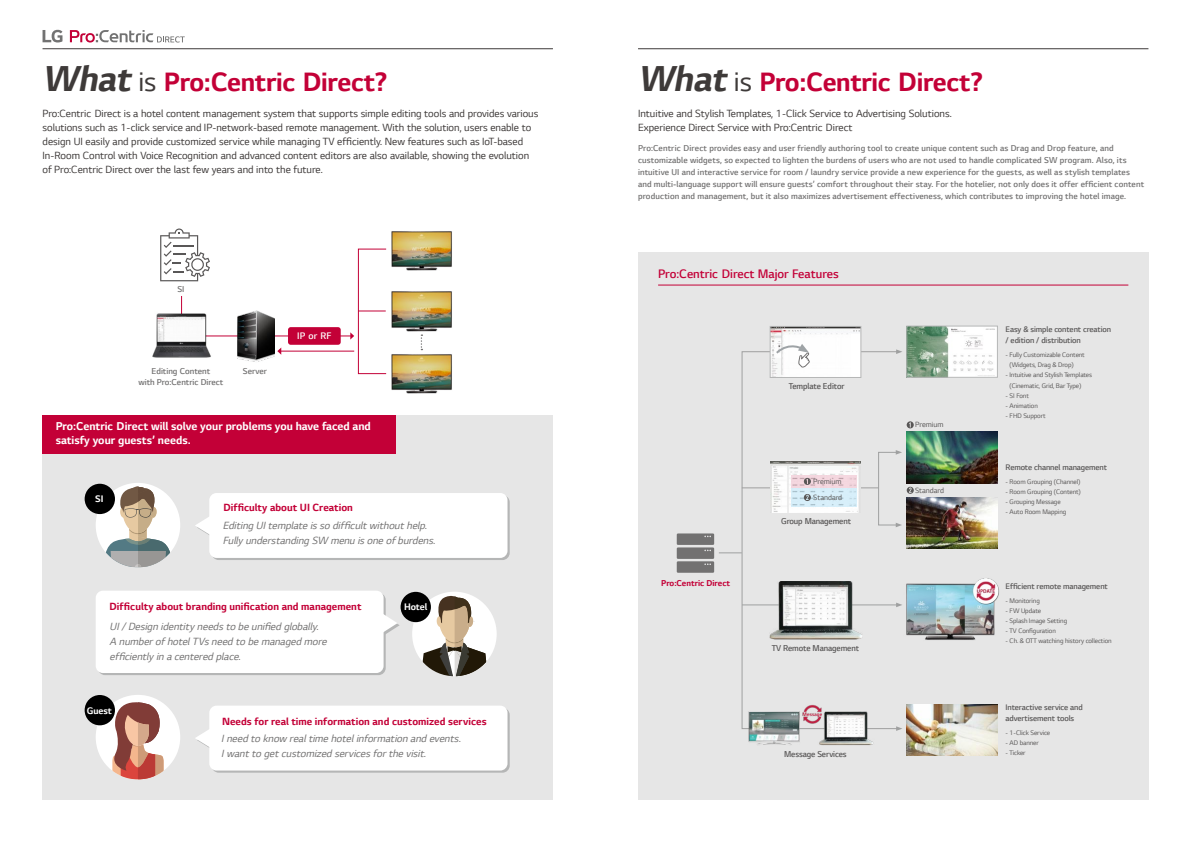
<style>
.page{position:relative;width:1191px;height:842px;background:#fff}
.page>*{position:absolute;margin:0;border:0;box-sizing:border-box;transform-origin:0 0}
.t1{font:700 28px "LG Smart";letter-spacing:-.01em;color:#c30037}
.t2{font:300 13px "LG Smart";color:#c30037}
.t3{font:700 12px/14px "LG Smart";color:#fff}
.t4{font:11px/14px "LG Smart";color:#3e3a39}
.t5{font:italic 11px/15px "LG Smart";color:#727171}
.t6{font:700 11px "LG Smart";letter-spacing:.005em;color:#c30037}
.t7{font:700 10px "LG Smart";letter-spacing:-.005em;color:#fff}
.t8{font:300 10px "LG Smart";color:#fff}
.t9{font:300 9px/12px "LG Smart";letter-spacing:.01em;color:#727171}
.t10{font:300 9px "LG Smart";letter-spacing:-.01em;color:#595757}
.t11{font:700 9px "LG Smart";color:#c30037}
.t12{font:300 8.5px/11px "LG Smart";letter-spacing:-.01em;color:#595757}
.t13{font:8px/16px "LG Smart";color:#595757}
.t14{font:7px/10px "LG Smart";letter-spacing:-.01em;color:#595757}
.s1{font-style:italic;font-size:38px;color:#3e3a39}
.s2{font-weight:400;font-size:29px;color:#3e3a39}
</style>
<div class="page">
<svg style="left:43px;top:30px;width:19px;height:12px"></svg>
<svg style="left:70px;top:30px;width:115px;height:13px"></svg>
<hr style="left:43px;top:49px;width:510px;height:1px;background:#3e3a39">
<hr style="left:638px;top:49px;width:510px;height:1px;background:#3e3a39">
<div style="left:43px;top:415px;width:510px;height:384px;background:#e6e6e6"></div>
<svg style="left:211px;top:495px;width:299px;height:65px"></svg>
<div style="left:211px;top:708px;width:299px;height:65px;background:linear-gradient(to bottom,#dbdbdb,#d5d5d5);border-radius:7px"></div>
<div style="left:98px;top:593px;width:288px;height:82px;background:#b5b6b6;border-radius:7px"></div>
<div style="left:209px;top:493px;width:298px;height:65px;background:#fff;border-radius:7px"></div>
<svg style="left:195px;top:517px;width:15px;height:19px"></svg>
<div style="left:209px;top:706px;width:298px;height:64px;background:#fff;border-radius:7px"></div>
<svg style="left:195px;top:730px;width:15px;height:18px"></svg>
<div style="left:96px;top:483px;width:84px;height:84px;background:#fff;border-radius:50%"></div>
<svg style="left:104px;top:486px;width:68px;height:81px"></svg>
<div style="left:96px;top:591px;width:287px;height:82px;background:#fff;border-radius:7px"></div>
<svg style="left:383px;top:613px;width:17px;height:22px"></svg>
<div style="left:412px;top:592px;width:85px;height:84px;background:#fff;border-radius:50%"></div>
<svg style="left:421px;top:594px;width:66px;height:82px"></svg>
<div style="left:96px;top:695px;width:84px;height:84px;background:#fff;border-radius:50%"></div>
<svg style="left:110px;top:695px;width:54px;height:84px"></svg>
<div style="left:43px;top:415px;width:353px;height:38px;background:#c30037"></div>
<div style="left:85px;top:484px;width:30px;height:30px;background:#000;border-radius:50%"></div>
<div style="left:85px;top:695px;width:30px;height:30px;background:#000;border-radius:50%"></div>
<div style="left:400px;top:592px;width:31px;height:30px;background:#000;border-radius:50%"></div>
<div style="left:638px;top:252px;width:510px;height:548px;background:#e6e6e6"></div>
<hr style="left:658px;top:285px;width:470px;height:1px;background:#c30037">
<hr style="left:742px;top:488px;width:136px;height:1px;background:#9fa0a0">
<div style="left:878px;top:452px;width:19px;height:73px;border:1px solid #9fa0a0"></div>
<svg style="left:895px;top:523px;width:7px;height:4px"></svg>
<svg style="left:895px;top:450px;width:7px;height:5px"></svg>
<hr style="left:742px;top:605px;width:155px;height:1px;background:#9fa0a0">
<img style="left:770px;top:462px;width:90px;height:51px">
<svg style="left:791px;top:475px;width:65px;height:13px"></svg>
<svg style="left:791px;top:488px;width:65px;height:19px"></svg>
<div style="left:742px;top:351px;width:156px;height:378px;border:1px solid #9fa0a0"></div>
<svg style="left:896px;top:726px;width:6px;height:5px"></svg>
<svg style="left:896px;top:349px;width:6px;height:5px"></svg>
<img style="left:769px;top:582px;width:94px;height:58px">
<svg style="left:677px;top:533px;width:65px;height:40px"></svg>
<svg style="left:906px;top:487px;width:7px;height:7px"></svg>
<svg style="left:804px;top:494px;width:7px;height:7px"></svg>
<img style="left:908px;top:328px;width:87px;height:47px">
<div style="left:906px;top:326px;width:91px;height:51px;border:1px solid #b5b6b6"></div>
<img style="left:906px;top:432px;width:91px;height:51px">
<img style="left:906px;top:497px;width:91px;height:52px">
<img style="left:906px;top:704px;width:91px;height:51px">
<img style="left:906px;top:578px;width:93px;height:62px">
<img style="left:772px;top:328px;width:87px;height:48px">
<div style="left:770px;top:326px;width:91px;height:52px;border:1px solid #b5b6b6"></div>
<svg style="left:774px;top:341px;width:36px;height:27px"></svg>
<img style="left:801px;top:705px;width:73px;height:40px">
<img style="left:747px;top:711px;width:54px;height:34px">
<img style="left:391px;top:231px;width:61px;height:40px">
<img style="left:391px;top:291px;width:61px;height:41px">
<img style="left:391px;top:354px;width:61px;height:40px">
<svg style="left:421px;top:334px;width:1px;height:16px"></svg>
<hr style="left:162px;top:336px;width:189px;height:1px;background:#c30037">
<svg style="left:350px;top:332px;width:4px;height:8px"></svg>
<img style="left:236px;top:310px;width:38px;height:52px">
<div style="left:288px;top:327px;width:53px;height:18px;background:#c30037;border-radius:3px"></div>
<div style="left:358px;top:249px;width:28px;height:125px;border:1px solid #c30037"></div>
<svg style="left:358px;top:311px;width:28px;height:1px"></svg>
<hr style="left:181px;top:296px;width:1px;height:33px;background:#c30037">
<img style="left:152px;top:311px;width:61px;height:47px">
<svg style="left:160px;top:228px;width:50px;height:53px"></svg>
<hr style="left:281px;top:351px;width:73px;height:1px;background:#c30037">
<svg style="left:277px;top:348px;width:4px;height:7px"></svg>
<svg style="left:906px;top:421px;width:7px;height:7px"></svg>
<svg style="left:804px;top:478px;width:7px;height:7px"></svg>
<h1 class="t1" style="left:43px;top:63px;width:346px"><span class="s1">What</span><span class="s2">is</span> Pro:Centric Direct?</h1>
<h1 class="t1" style="left:638px;top:63px;width:346px"><span class="s1">What</span><span class="s2">is</span> Pro:Centric Direct?</h1>
<p class="t4" style="left:43px;top:106px;width:497px">Pro:Centric Direct is a hotel content management system that supports simple editing tools and provides various solutions such as 1-click service and IP-network-based remote management. With the solution, users enable to design UI easily and provide customized service while managing TV efficiently. New features such as IoT-based In-Room Control with Voice Recognition and advanced content editors are also available, showing the evolution of Pro:Centric Direct over the last few years and into the future.</p>
<p class="t9" style="left:177px;top:283px;width:9px">SI</p>
<p class="t9" style="left:151px;top:364px;width:60px">Editing Content</p>
<p class="t9" style="left:243px;top:364px;width:26px">Server</p>
<p class="t9" style="left:138px;top:375px;width:87px">with Pro:Centric Direct</p>
<p class="t8" style="left:297px;top:329px;width:36px">IP or RF</p>
<h3 class="t3" style="left:56px;top:419px;width:317px">Pro:Centric Direct will solve your problems you have faced and satisfy your guests’ needs.</h3>
<p class="t7" style="left:95px;top:492px;width:10px">SI</p>
<p class="t6" style="left:223px;top:500px;width:131px">Difficulty about UI Creation</p>
<p class="t5" style="left:223px;top:518px;width:217px">Editing UItemplateisso difficultwithouthelp.<br>Fullyunderstanding SW menu isoneofburdens.</p>
<p class="t6" style="left:110px;top:599px;width:253px">Difficulty about branding unification and management</p>
<p class="t5" style="left:110px;top:618px;width:222px">UI/Design identityneedsto beunified globally.<br>A numberofhotelTVsneed to bemanaged more efficientlyin acentered place.</p>
<p class="t7" style="left:87px;top:704px;width:27px">Guest</p>
<p class="t7" style="left:404px;top:600px;width:25px">Hotel</p>
<p class="t6" style="left:222px;top:714px;width:266px">Needs for real time information and customized services</p>
<p class="t5" style="left:221px;top:731px;width:244px">Ineed to know realtimehotelinformation and events.<br>Iwantto getcustomized servicesforthevisit.</p>
<p class="t4" style="left:638px;top:106px;width:315px">Intuitive and Stylish Templates, 1-Click Service to Advertising Solutions.<br>Experience Direct Service with Pro:Centric Direct</p>
<p class="t9" style="left:638px;top:142px;width:507px">Pro:Centric Direct provides easy and user friendly authoring tool to create unique content such as Drag and Drop feature, and customizable widgets, so expected to lighten the burdens of users who are not used to handle complicated SW program. Also, its intuitive UI and interactive service for room / laundry service provide a new experience for the guests, as well as stylish templates and multi-language support will ensure guests’ comfort throughout their stay. For the hotelier, not only does it offer efficient content production and management, but it also maximizes advertisement effectiveness, which contributes to improving the hotel image.</p>
<h2 class="t2" style="left:658px;top:265px;width:182px">Pro:Centric Direct Major Features</h2>
<p class="t10" style="left:789px;top:379px;width:57px">Template Editor</p>
<p class="t13" style="left:813px;top:473px;width:30px">Premium<br>Standard</p>
<p class="t11" style="left:661px;top:577px;width:70px">Pro:Centric Direct</p>
<p class="t10" style="left:781px;top:515px;width:72px">Group Management</p>
<p class="t10" style="left:771px;top:642px;width:89px">TV Remote Management</p>
<p class="t10" style="left:784px;top:748px;width:64px">Message Services</p>
<p class="t13" style="left:915px;top:417px;width:30px">Premium</p>
<p class="t13" style="left:915px;top:482px;width:30px">Standard</p>
<p class="t12" style="left:1005px;top:324px;width:107px">Easy &amp; simple content creation / edition / distribution</p>
<p class="t14" style="left:1009px;top:350px;width:77px;text-indent:-4px">- Fully Customizable Content (Widgets, Drag &amp; Drop)</p>
<p class="t14" style="left:1009px;top:370px;width:84px;text-indent:-4px">- Intuitive and Stylish Templates (Cinematic, Grid, Bar Type)</p>
<p class="t14" style="left:1005px;top:390px;width:25px">- SI Font</p>
<p class="t14" style="left:1005px;top:400px;width:34px">- Animation</p>
<p class="t14" style="left:1005px;top:410px;width:42px">- FHD Support</p>
<p class="t12" style="left:1005px;top:461px;width:103px">Remote channel management</p>
<p class="t14" style="left:1005px;top:476px;width:76px">- Room Grouping (Channel)</p>
<p class="t14" style="left:1005px;top:486px;width:77px">- Room Grouping (Content)</p>
<p class="t14" style="left:1005px;top:496px;width:57px">- Grouping Message</p>
<p class="t14" style="left:1005px;top:506px;width:62px">- Auto Room Mapping</p>
<p class="t12" style="left:1005px;top:581px;width:104px">Efficient remote management</p>
<p class="t14" style="left:1005px;top:596px;width:36px">- Monitoring</p>
<p class="t14" style="left:1005px;top:606px;width:37px">- FW Update</p>
<p class="t14" style="left:1005px;top:616px;width:63px">- Splash Image Setting</p>
<p class="t14" style="left:1005px;top:626px;width:52px">- TV Configuration</p>
<p class="t14" style="left:1005px;top:636px;width:108px">- Ch. &amp; OTT watching history collection</p>
<p class="t12" style="left:1005px;top:702px;width:79px">Interactive service and advertisement tools</p>
<p class="t14" style="left:1005px;top:728px;width:46px">- 1-Click Service</p>
<p class="t14" style="left:1005px;top:738px;width:35px">- AD banner</p>
<p class="t14" style="left:1005px;top:748px;width:22px">- Ticker</p>
</div>
